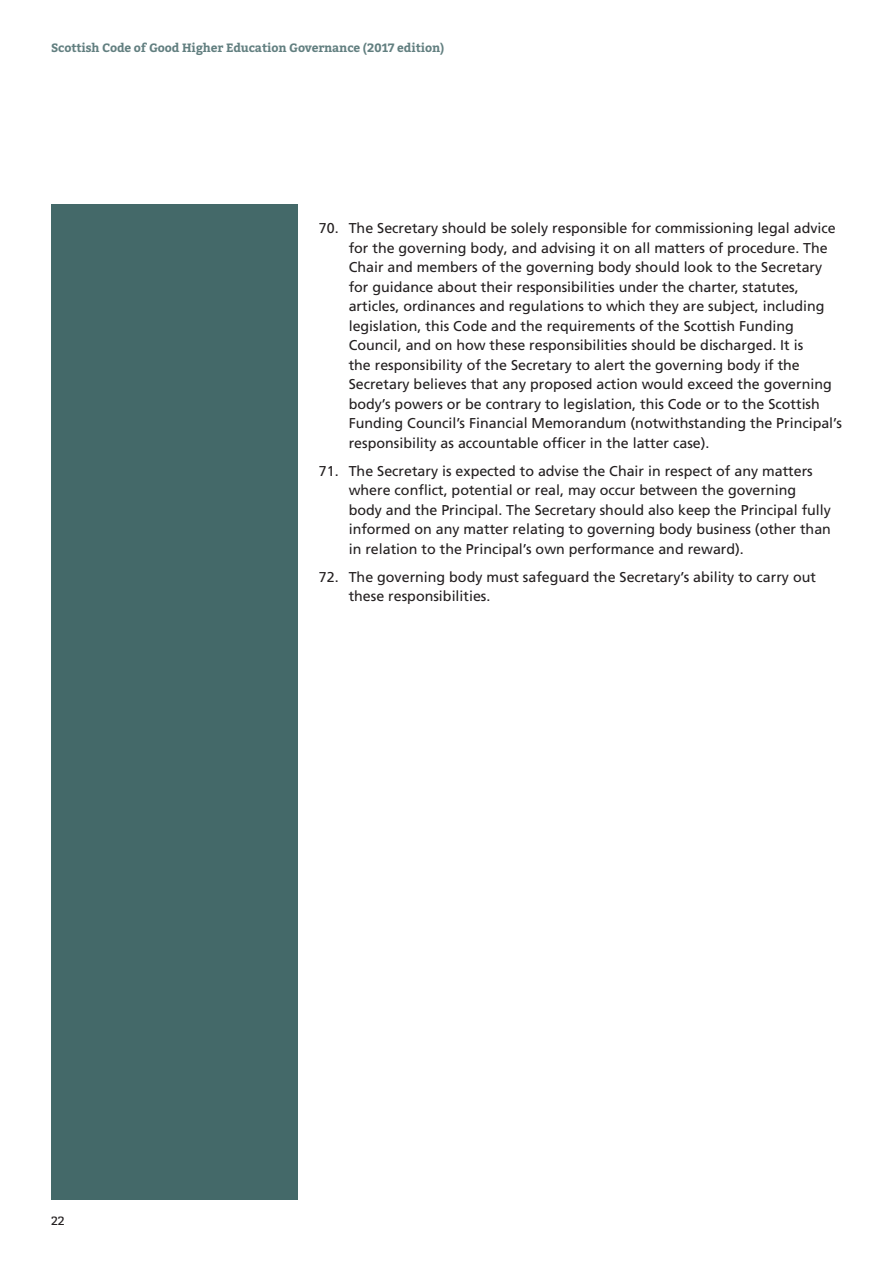
<style>
.page{position:relative;width:893px;height:1263px;background:#fff}
.page>*{position:absolute;margin:0;border:0;box-sizing:border-box;transform-origin:0 0}
.t1{font:14.25px/19.5px "Frutiger LT Pro";color:#231f20}
.t2{font:700 12px "Bitter";letter-spacing:-.01em;color:#627f80}
.t3{font:12px "Bitter";color:#231f20}
</style>
<div class="page">
<div style="left:51px;top:204px;width:247px;height:995px;background:#446969"></div>
<p class="t2" style="left:51px;top:38px;width:395px">Scottish Code of Good Higher Education Governance (2017 edition)</p>
<p class="t3" style="left:51px;top:1212px;width:15px">22</p>
<p class="t1" style="left:349px;top:218px;width:495px;text-indent:-30px">70. The Secretary should be solely responsible for commissioning legal advice for the governing body, and advising it on all matters of procedure. The Chair and members of the governing body should look to the Secretary for guidance about their responsibilities under the charter, statutes, articles, ordinances and regulations to which they are subject, including legislation, this Code and the requirements of the Scottish Funding Council, and on how these responsibilities should be discharged. It is<br>the responsibility of the Secretary to alert the governing body if the Secretary believes that any proposed action would exceed the governing body’s powers or be contrary to legislation, this Code or to the Scottish Funding Council’s Financial Memorandum (notwithstanding the Principal’s responsibility as accountable officer in the latter case).</p>
<p class="t1" style="left:349px;top:461px;width:484px;text-indent:-30px">71. The Secretary is expected to advise the Chair in respect of any matters where conflict, potential or real, may occur between the governing body and the Principal. The Secretary should also keep the Principal fully informed on any matter relating to governing body business (other than in relation to the Principal’s own performance and reward).</p>
<p class="t1" style="left:349px;top:567px;width:469px;text-indent:-30px">72. The governing body must safeguard the Secretary’s ability to carry out these responsibilities.</p>
</div>
